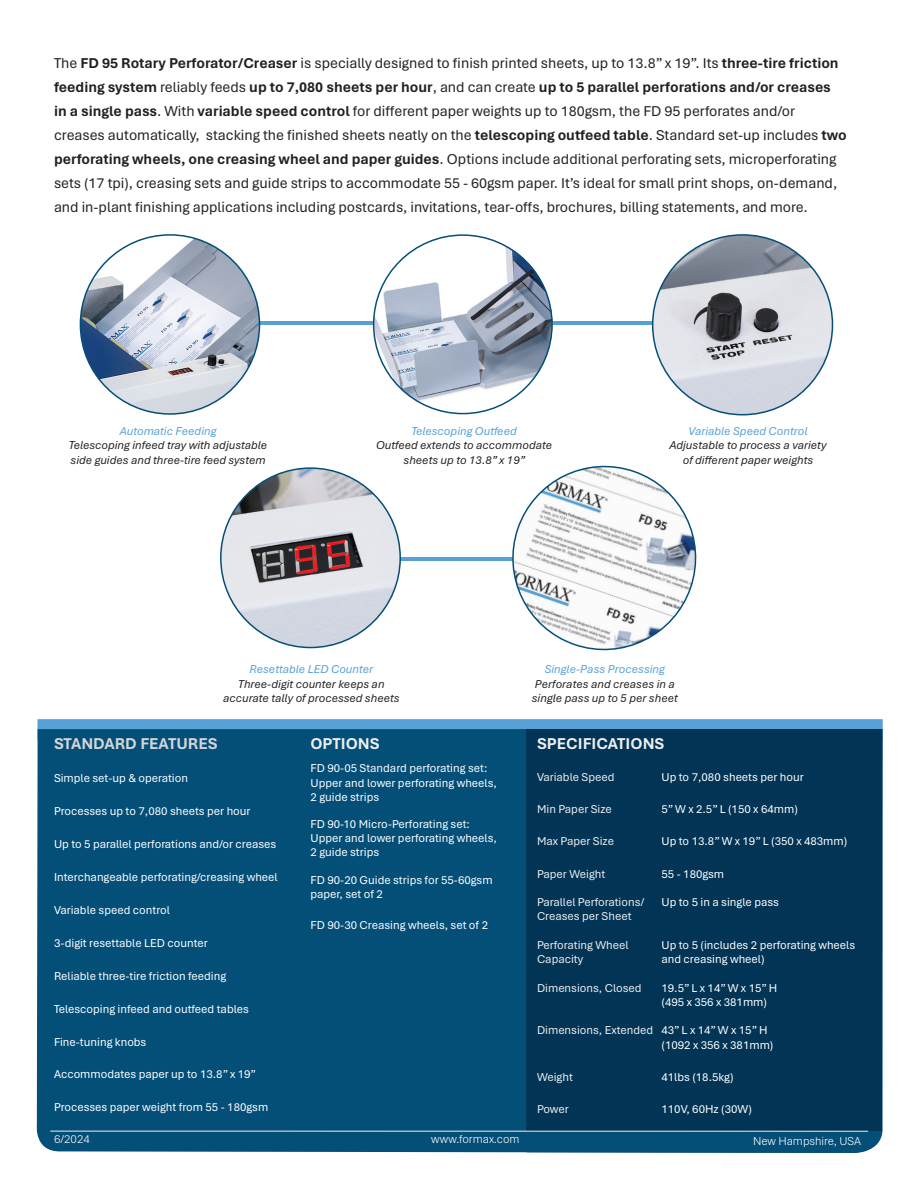
<style>
.page{position:relative;width:918px;height:1188px;background:#fff}
.page>*{position:absolute;margin:0;border:0;box-sizing:border-box;transform-origin:0 0}
.t1{font:700 16.5px "Aptos";color:#eeeeef}
.t2{font:700 16.5px "Aptos";color:#d5d6d8}
.t3{font:15px/24px "Aptos";color:#231f20}
.t4{font:12px/14.4px "Aptos";color:#fff}
.t5{font:italic 12px/14.4px "Aptos";color:#231f20;text-align:center}
.t6{font:12px/14.4px "Aptos";color:#eeeeef}
.t7{font:italic 12px "Aptos";color:#56a0d5}
.t8{font:300 12px "Aptos";color:#fff}
.s1{font-weight:700}
.s2{color:#56a0d5}
</style>
<div class="page">
<div style="left:38px;top:719px;width:845px;height:22px;background:#56a0d5"></div>
<div style="left:36px;top:729px;width:847px;height:424px;background:#044f78"></div>
<div style="left:526px;top:729px;width:356px;height:402px;background:#013455"></div>
<hr style="left:50px;top:1131px;width:818px;height:1px;background:#eeeeef">
<hr style="left:87px;top:321px;width:705px;height:4px;background:#56a0d5">
<img style="left:372px;top:234px;width:181px;height:181px">
<hr style="left:227px;top:557px;width:459px;height:4px;background:#56a0d5">
<img style="left:221px;top:468px;width:179px;height:180px;border-radius:90px">
<img style="left:80px;top:235px;width:180px;height:179px;border-radius:90px">
<img style="left:653px;top:235px;width:179px;height:180px;border-radius:90px">
<svg style="left:512px;top:465px;width:185px;height:186px"></svg>
<p class="t3" style="left:54px;top:51px;width:794px">The <span class="s1">FD 95 Rotary Perforator/Creaser</span> is specially designed to finish printed sheets, up to 13.8” x 19”. Its <span class="s1">three-tire friction feeding system</span> reliably feeds <span class="s1">up to 7,080 sheets per hour</span>, and can create <span class="s1">up to 5 parallel perforations and/or creases in a single pass</span>. With <span class="s1">variable speed control</span> for different paper weights up to 180gsm, the FD 95 perforates and/or creases automatically, stacking the finished sheets neatly on the <span class="s1">telescoping outfeed table</span>. Standard set-up includes <span class="s1">two perforating wheels, one creasing wheel and paper guides</span>. Options include additional perforating sets, microperforating sets (17 tpi), creasing sets and guide strips to accommodate 55 - 60gsm paper. It’s ideal for small print shops, on-demand, and in-plant finishing applications including postcards, invitations, tear-offs, brochures, billing statements, and more.</p>
<p class="t7" style="left:120px;top:423px;width:98px">Automatic Feeding</p>
<p class="t5" style="left:69px;top:438px;width:200px;text-align:left">Telescoping infeed tray with adjustable side guides and three-tire feed system</p>
<p class="t7" style="left:411px;top:423px;width:107px">Telescoping Outfeed</p>
<p class="t5" style="left:376px;top:438px;width:178px">Outfeed extends to accommodate sheets up to 13.8” x 19”</p>
<p class="t7" style="left:689px;top:423px;width:120px">Variable Speed Control</p>
<p class="t5" style="left:670px;top:438px;width:159px">Adjustable to process a variety of different paper weights</p>
<p class="t7" style="left:250px;top:661px;width:125px">Resettable LED Counter</p>
<p class="t5" style="left:238px;top:676px;width:148px">Three-digit counter keeps an</p>
<p class="t5" style="left:223px;top:690px;width:178px">accurate tally of processed sheets</p>
<p class="t2" style="left:54px;top:733px;width:165px">STANDARD FEATURES</p>
<p class="t4" style="left:54px;top:771px;width:136px">Simple set-up &amp; operation</p>
<p class="t4" style="left:54px;top:804px;width:198px">Processes up to 7,080 sheets per hour</p>
<p class="t4" style="left:54px;top:836px;width:224px">Up to 5 parallel perforations and/or creases</p>
<p class="t4" style="left:54px;top:869px;width:225px">Interchangeable perforating/creasing wheel</p>
<p class="t4" style="left:54px;top:902px;width:117px">Variable speed control</p>
<p class="t4" style="left:54px;top:935px;width:155px">3-digit resettable LED counter</p>
<p class="t4" style="left:54px;top:968px;width:174px">Reliable three-tire friction feeding</p>
<p class="t4" style="left:54px;top:1001px;width:196px">Telescoping infeed and outfeed tables</p>
<p class="t4" style="left:54px;top:1034px;width:94px">Fine-tuning knobs</p>
<p class="t4" style="left:54px;top:1067px;width:204px">Accommodates paper up to 13.8” x 19”</p>
<p class="t4" style="left:54px;top:1100px;width:216px">Processes paper weight from 55 - 180gsm</p>
<p class="t1" style="left:310px;top:732px;width:71px">OPTIONS</p>
<p class="t4" style="left:310px;top:761px;width:178px">FD 90-05 Standard perforating set:</p>
<p class="t4" style="left:310px;top:775px;width:188px">Upper and lower perforating wheels,</p>
<p class="t4" style="left:310px;top:789px;width:70px">2 guide strips</p>
<p class="t4" style="left:310px;top:816px;width:161px">FD 90-10 Micro-Perforating set:</p>
<p class="t4" style="left:310px;top:830px;width:188px">Upper and lower perforating wheels,</p>
<p class="t4" style="left:310px;top:845px;width:70px">2 guide strips</p>
<p class="t4" style="left:310px;top:872px;width:184px">FD 90-20 Guide strips for 55-60gsm paper, set of 2</p>
<p class="t4" style="left:310px;top:917px;width:179px">FD 90-30 Creasing wheels, set of 2</p>
<p class="t5" style="left:532px;top:662px;width:148px"><span class="s2">Single-Pass Processing<br></span>Perforates and creases in a single pass up to 5 per sheet</p>
<p class="t1" style="left:537px;top:732px;width:129px">SPECIFICATIONS</p>
<p class="t6" style="left:537px;top:770px;width:79px">Variable Speed</p>
<p class="t4" style="left:662px;top:770px;width:144px">Up to 7,080 sheets per hour</p>
<p class="t6" style="left:537px;top:802px;width:76px">Min Paper Size</p>
<p class="t4" style="left:662px;top:802px;width:138px">5” W x 2.5” L (150 x 64mm)</p>
<p class="t6" style="left:537px;top:834px;width:78px">Max Paper Size</p>
<p class="t4" style="left:662px;top:834px;width:187px">Up to 13.8” W x 19” L (350 x 483mm)</p>
<p class="t6" style="left:537px;top:866px;width:70px">Paper Weight</p>
<p class="t4" style="left:662px;top:866px;width:64px">55 - 180gsm</p>
<p class="t6" style="left:537px;top:894px;width:109px">Parallel Perforations/</p>
<p class="t6" style="left:537px;top:909px;width:96px">Creases per Sheet</p>
<p class="t4" style="left:662px;top:894px;width:119px">Up to 5 in a single pass</p>
<p class="t6" style="left:537px;top:937px;width:93px">Perforating Wheel<br>Capacity</p>
<p class="t4" style="left:662px;top:937px;width:195px">Up to 5 (includes 2 perforating wheels</p>
<p class="t4" style="left:662px;top:952px;width:105px">and creasing wheel)</p>
<p class="t6" style="left:537px;top:980px;width:106px">Dimensions, Closed</p>
<p class="t4" style="left:662px;top:980px;width:117px">19.5” L x 14” W x 15” H</p>
<p class="t4" style="left:662px;top:994px;width:107px">(495 x 356 x 381mm)</p>
<p class="t6" style="left:537px;top:1023px;width:118px">Dimensions, Extended</p>
<p class="t4" style="left:662px;top:1023px;width:107px">43” L x 14” W x 15” H</p>
<p class="t4" style="left:662px;top:1037px;width:113px">(1092 x 356 x 381mm)</p>
<p class="t6" style="left:537px;top:1069px;width:37px">Weight</p>
<p class="t4" style="left:662px;top:1069px;width:74px">41lbs (18.5kg)</p>
<p class="t6" style="left:537px;top:1102px;width:33px">Power</p>
<p class="t4" style="left:662px;top:1102px;width:92px">110V, 60Hz (30W)</p>
<p class="t8" style="left:54px;top:1131px;width:37px">6/2024</p>
<p class="t8" style="left:431px;top:1131px;width:90px">www.formax.com</p>
<p class="t8" style="left:753px;top:1133px;width:109px">New Hampshire, USA</p>
</div>
